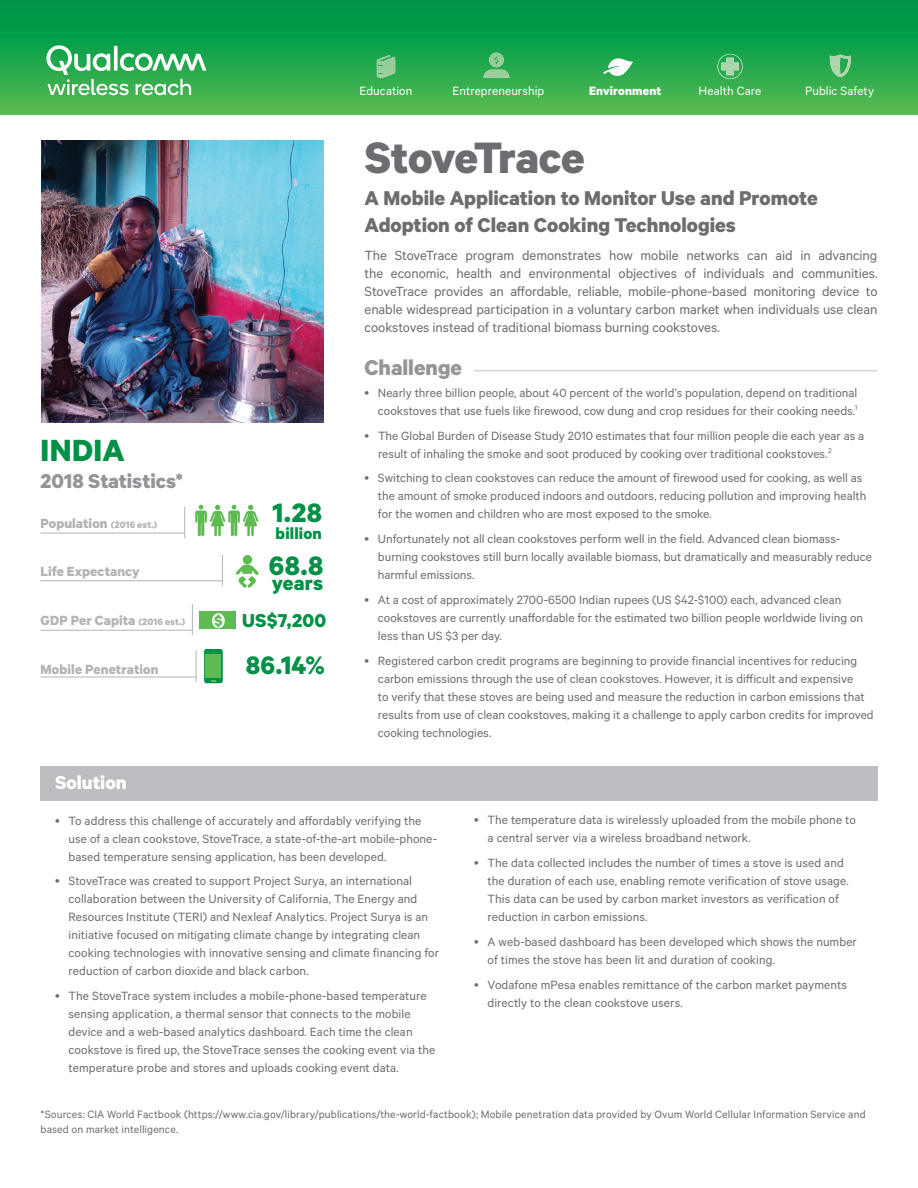
<style>
.page{position:relative;width:918px;height:1188px;background:#fff}
.page>*{position:absolute;margin:0;border:0;box-sizing:border-box;transform-origin:0 0}
.t1{font:700 49.5px "Qualcomm";letter-spacing:-.015em;color:#6c6d70}
.t2{font:700 34.5px "Qualcomm";letter-spacing:.015em;color:#009046}
.t3{font:700 30px "Qualcomm";color:#009046}
.t4{font:700 28.5px "Qualcomm";color:#009046}
.t5{font:700 24px "Qualcomm";color:#939598}
.t6{font:700 22.5px/27px "Qualcomm";color:#6c6d70}
.t7{font:700 22.5px "Qualcomm";color:#939598}
.t8{font:700 22.5px "Qualcomm";letter-spacing:.005em;color:#009046}
.t9{font:700 21px "Qualcomm";color:#fff}
.t10{font:700 21px "Qualcomm";color:#009046}
.t11{font:700 18px "Qualcomm";letter-spacing:.01em;color:#009046}
.t12{font:700 16.35px "Qualcomm Office";color:#5ebb51}
.t13{font:15px/18px "Qualcomm";letter-spacing:-.005em;color:#6c6d70;text-align:justify}
.t14{font:700 15px "Qualcomm";letter-spacing:.005em;color:#b2b3b7}
.t15{font:13.5px/18px "Qualcomm";color:#6c6d70}
.t16{font:13.5px "Qualcomm";letter-spacing:.005em;color:#fff}
.t17{font:700 13.5px "Qualcomm";letter-spacing:.01em;color:#fff}
.t18{font:12px/15px "Qualcomm";letter-spacing:.01em;color:#6c6d70}
.s1{font-size:10.5px}
</style>
<div class="page">
<div style="left:40px;top:766px;width:838px;height:35px;background:#bcbdc0"></div>
<hr style="left:474px;top:370px;width:404px;height:1px;background:#bcbdc0">
<img style="left:41px;top:140px;width:283px;height:283px">
<div style="left:243px;top:555px;width:9px;height:9px;background:#5ebb51;border-radius:50%"></div>
<svg style="left:236px;top:564px;width:23px;height:24px"></svg>
<div style="left:204px;top:649px;width:19px;height:34px;background:#009046;border-radius:2px"></div>
<div style="left:205px;top:654px;width:16px;height:24px;background:#5ebb51"></div>
<div style="left:199px;top:611px;width:37px;height:18px;background:#5ebb51"></div>
<div style="left:212px;top:613px;width:13px;height:15px;background:#fff;border-radius:50%"></div>
<hr style="left:40px;top:533px;width:145px;height:1px;background:#b2b3b7">
<hr style="left:40px;top:630px;width:152px;height:1px;background:#b2b3b7">
<hr style="left:40px;top:677px;width:157px;height:1px;background:#b2b3b7">
<hr style="left:40px;top:581px;width:183px;height:1px;background:#b2b3b7">
<hr style="left:184px;top:507px;width:1px;height:31px;background:#b2b3b7">
<hr style="left:192px;top:604px;width:1px;height:31px;background:#b2b3b7">
<hr style="left:196px;top:651px;width:1px;height:31px;background:#b2b3b7">
<hr style="left:222px;top:555px;width:1px;height:31px;background:#b2b3b7">
<svg style="left:195px;top:505px;width:63px;height:31px"></svg>
<svg style="left:0;top:0;width:918px;height:115px;background:#1fa54b"></svg>
<svg style="left:377px;top:55px;width:18px;height:23px"></svg>
<svg style="left:484px;top:53px;width:25px;height:25px"></svg>
<svg style="left:603px;top:58px;width:30px;height:18px"></svg>
<svg style="left:830px;top:55px;width:21px;height:22px"></svg>
<svg style="left:717px;top:54px;width:26px;height:25px"></svg>
<svg style="left:46px;top:45px;width:160px;height:50px"></svg>
<h2 class="t2" style="left:40px;top:429px;width:86px">INDIA</h2>
<h3 class="t7" style="left:40px;top:467px;width:144px">2018 Statistics*</h3>
<p class="t14" style="left:40px;top:514px;width:118px">Population <span class="s1">(2016 est.)</span></p>
<p class="t14" style="left:40px;top:562px;width:101px">Life Expectancy</p>
<p class="t14" style="left:40px;top:611px;width:146px">GDP Per Capita <span class="s1">(2016 est.)</span></p>
<p class="t14" style="left:40px;top:660px;width:120px">Mobile Penetration</p>
<p class="t12" style="left:214px;top:611px;width:10px">$</p>
<h3 class="t3" style="left:273px;top:494px;width:51px">1.28</h3>
<h3 class="t11" style="left:276px;top:522px;width:48px">billion</h3>
<h3 class="t3" style="left:269px;top:547px;width:56px">68.8</h3>
<h3 class="t8" style="left:272px;top:570px;width:53px">years</h3>
<h3 class="t10" style="left:242px;top:608px;width:86px">US$7,200</h3>
<h3 class="t4" style="left:246px;top:648px;width:81px">86.14%</h3>
<h3 class="t9" style="left:55px;top:770px;width:73px">Solution</h3>
<p class="t16" style="left:360px;top:83px;width:54px">Education</p>
<p class="t16" style="left:453px;top:83px;width:93px">Entrepreneurship</p>
<p class="t17" style="left:589px;top:82px;width:74px">Environment</p>
<p class="t16" style="left:699px;top:83px;width:64px">Health Care</p>
<p class="t16" style="left:805px;top:83px;width:71px">Public Safety</p>
<h1 class="t1" style="left:364px;top:128px;width:222px">StoveTrace</h1>
<h3 class="t6" style="left:364px;top:184px;width:455px">A Mobile Application to Monitor Use and Promote<br>Adoption of Clean Cooking Technologies</h3>
<p class="t13" style="left:364px;top:245px;width:515px">The StoveTrace program demonstrates how mobile networks can aid in advancing the economic, health and environmental objectives of individuals and communities.<br>StoveTrace provides an affordable, reliable, mobile-phone-based monitoring device to enable widespread participation in a voluntary carbon market when individuals use clean cookstoves instead of traditional biomass burning cookstoves.</p>
<h3 class="t5" style="left:364px;top:352px;width:99px">Challenge</h3>
<p class="t15" style="left:378px;top:383px;width:481px">Nearly three billion people, about 40 percent of the world’s population, depend on traditional cookstoves that use fuels like firewood, cow dung and crop residues for their cooking needs.<sup>1</sup></p>
<p class="t15" style="left:378px;top:426px;width:488px">The Global Burden of Disease Study 2010 estimates that four million people die each year as a result of inhaling the smoke and soot produced by cooking over traditional cookstoves.<sup>2</sup></p>
<p class="t15" style="left:378px;top:469px;width:490px">Switching to clean cookstoves can reduce the amount of firewood used for cooking, as well as the amount of smoke produced indoors and outdoors, reducing pollution and improving health for the women and children who are most exposed to the smoke.</p>
<p class="t15" style="left:378px;top:529px;width:495px">Unfortunately not all clean cookstoves perform well in the field. Advanced clean biomass&shy;burning cookstoves still burn locally available biomass, but dramatically and measurably reduce harmful emissions.</p>
<p class="t15" style="left:378px;top:590px;width:487px">At a cost of approximately 2700-6500 Indian rupees (US $42-$100) each, advanced clean cookstoves are currently unaffordable for the estimated two billion people worldwide living on less than US $3 per day.</p>
<p class="t15" style="left:378px;top:651px;width:497px">Registered carbon credit programs are beginning to provide financial incentives for reducing carbon emissions through the use of clean cookstoves. However, it is difficult and expensive<br>to verify that these stoves are being used and measure the reduction in carbon emissions that results from use of clean cookstoves, making it a challenge to apply carbon credits for improved cooking technologies.</p>
<p class="t15" style="left:69px;top:811px;width:370px">To address this challenge of accurately and affordably verifying the use of a clean cookstove, StoveTrace, a state-of-the-art mobile-phone&shy;based temperature sensing application, has been developed.</p>
<p class="t15" style="left:69px;top:872px;width:372px">StoveTrace was created to support Project Surya, an international collaboration between the University of California, The Energy and Resources Institute (TERI) and Nexleaf Analytics. Project Surya is an initiative focused on mitigating climate change by integrating clean cooking technologies with innovative sensing and climate financing for reduction of carbon dioxide and black carbon.</p>
<p class="t15" style="left:69px;top:986px;width:368px">The StoveTrace system includes a mobile-phone-based temperature sensing application, a thermal sensor that connects to the mobile device and a web-based analytics dashboard. Each time the clean cookstove is fired up, the StoveTrace senses the cooking event via the temperature probe and stores and uploads cooking event data.</p>
<p class="t15" style="left:488px;top:811px;width:370px">The temperature data is wirelessly uploaded from the mobile phone to a central server via a wireless broadband network.</p>
<p class="t15" style="left:488px;top:854px;width:363px">The data collected includes the number of times a stove is used and the duration of each use, enabling remote verification of stove usage.<br>This data can be used by carbon market investors as verification of reduction in carbon emissions.</p>
<p class="t15" style="left:488px;top:932px;width:371px">A web-based dashboard has been developed which shows the number of times the stove has been lit and duration of cooking.</p>
<p class="t15" style="left:488px;top:975px;width:361px">Vodafone mPesa enables remittance of the carbon market payments directly to the clean cookstove users.</p>
<p class="t18" style="left:40px;top:1106px;width:827px">*Sources: CIA World Factbook (https://www.cia.gov/library/publications/the-world-factbook); Mobile penetration data provided by Ovum World Cellular Information Service and based on market intelligence.</p>
</div>
